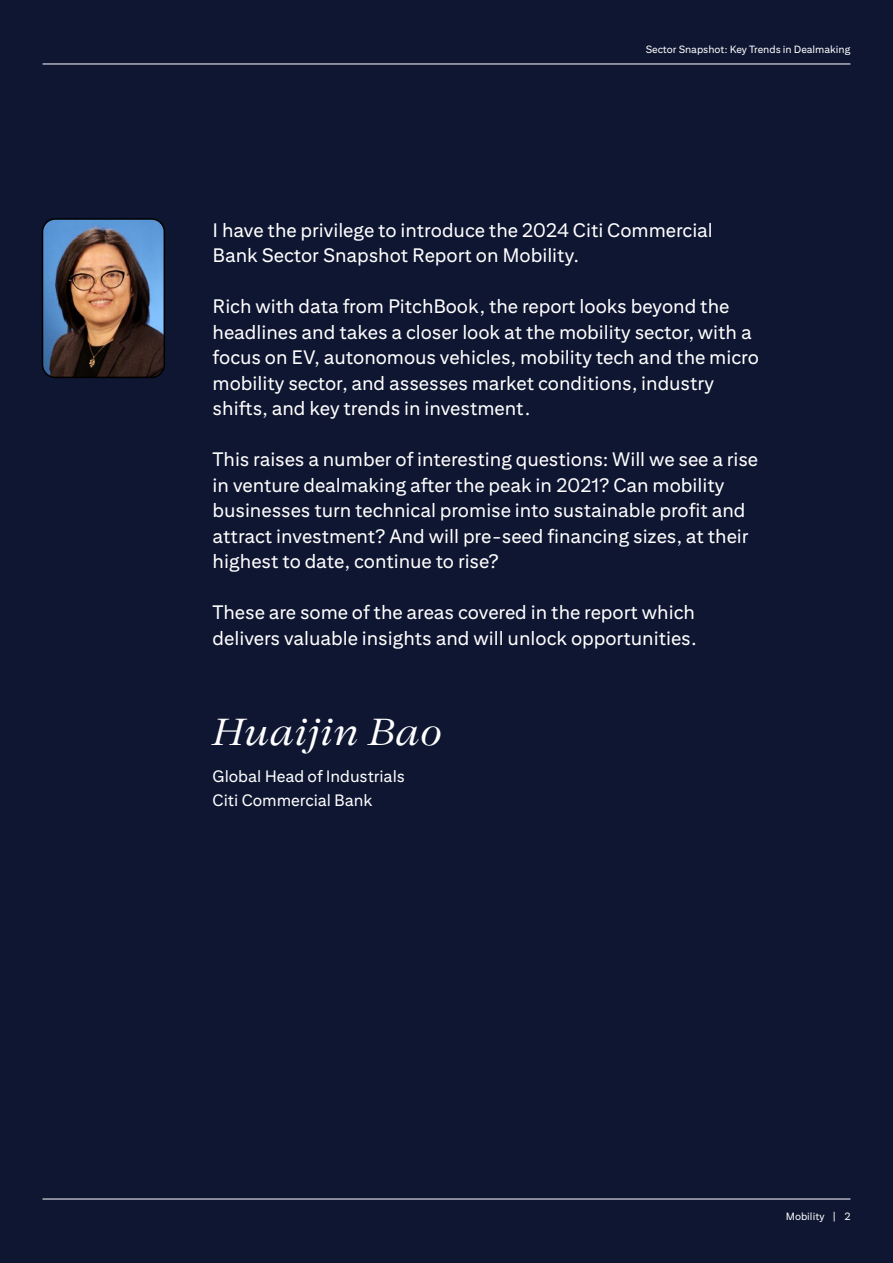
<style>
.page{position:relative;width:893px;height:1263px;background:#0f1632}
.page>*{position:absolute;margin:0;border:0;box-sizing:border-box;transform-origin:0 0}
.t1{font:italic 37.5px "Citi Serif Display";color:#fff}
.t2{font:19.5px/25.5px "Citi Sans Text";color:#fff}
.t3{font:16.5px/24px "Citi Sans Text";color:#fff}
.t4{font:10.5px "Citi Sans Text";color:#fff}
</style>
<div class="page">
<img style="left:43px;top:221px;width:121px;height:156px">
<div style="left:42px;top:218px;width:123px;height:160px;border:2px solid #000;border-radius:13px"></div>
<hr style="left:43px;top:1199px;width:807px;height:1px;background:#fff">
<hr style="left:43px;top:64px;width:807px;height:1px;background:#fff">
<p class="t4" style="left:646px;top:43px;width:206px">Sector Snapshot: Key Trends in Dealmaking</p>
<p class="t2" style="left:213px;top:217px;width:502px">I have the privilege to introduce the 2024 Citi Commercial<br>Bank Sector Snapshot Report on Mobility.</p>
<p class="t2" style="left:213px;top:293px;width:548px">Rich with data from PitchBook, the report looks beyond the headlines and takes a closer look at the mobility sector, with a focus on EV, autonomous vehicles, mobility tech and the micro mobility sector, and assesses market conditions, industry shifts, and key trends in investment.</p>
<p class="t2" style="left:213px;top:446px;width:547px">This raises a number of interesting questions: Will we see a rise in venture dealmaking after the peak in 2021? Can mobility businesses turn technical promise into sustainable profit and attract investment? And will pre-seed financing sizes, at their highest to date, continue to rise?</p>
<p class="t2" style="left:213px;top:599px;width:485px">These are some of the areas covered in the report which delivers valuable insights and will unlock opportunities.</p>
<h1 class="t1" style="left:213px;top:710px;width:231px">Huaijin Bao</h1>
<p class="t3" style="left:213px;top:764px;width:194px">Global Head of Industrials<br>Citi Commercial Bank</p>
<p class="t4" style="left:786px;top:1210px;width:66px">Mobility | 2</p>
</div>
